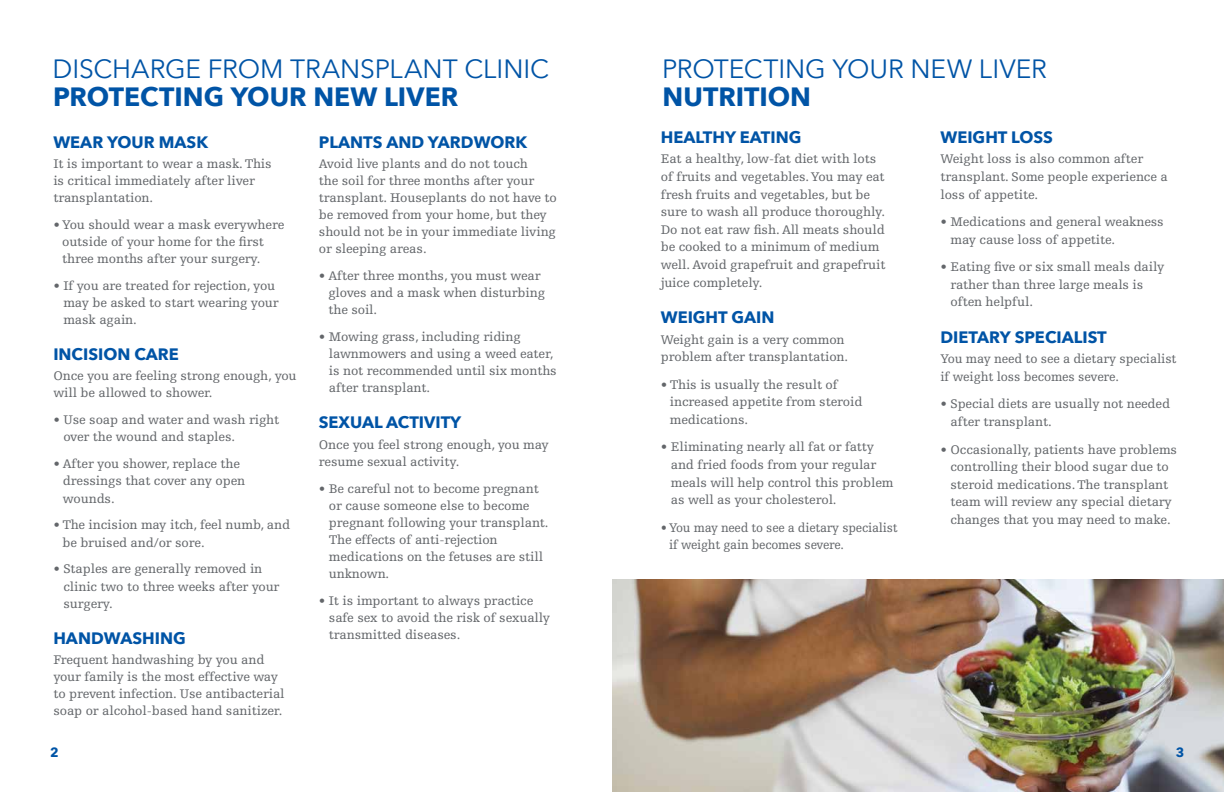
<style>
.page{position:relative;width:1224px;height:792px;background:#fff}
.page>*{position:absolute;margin:0;border:0;box-sizing:border-box;transform-origin:0 0}
.t1{font:26.4px "Avenir Next";letter-spacing:-.005em;color:#0054a6}
.t2{font:700 26.4px "Avenir Next";color:#0054a6}
.t3{font:700 16.5px "Avenir Next";color:#0054a6}
.t4{font:13.2px/17.1px "Egyptienne FLT Std";letter-spacing:-.01em;color:#63666a}
.t5{font:13.2px/17.6px "Egyptienne FLT Std";letter-spacing:-.01em;color:#63666a;scale:.95 1}
.t6{font:700 13.2px "Avenir Next";color:#0054a6}
</style>
<div class="page">
<img style="left:612px;top:580px;width:612px;height:212px">
<h1 class="t1" style="left:53px;top:47px;width:498px">DISCHARGE FROM TRANSPLANT CLINIC</h1>
<h1 class="t2" style="left:53px;top:74px;width:407px">PROTECTING YOUR NEW LIVER</h1>
<p class="t3" style="left:53px;top:127px;width:156px">WEAR YOUR MASK</p>
<p class="t4" style="left:53px;top:155px;width:220px">It is important to wear a mask. This is critical immediately after liver transplantation.</p>
<p class="t4" style="left:62px;top:216px;width:224px;text-indent:-9px">• You should wear a mask everywhere outside of your home for the first three months after your surgery.</p>
<p class="t4" style="left:63px;top:277px;width:217px;text-indent:-10px">• If you are treated for rejection, you may be asked to start wearing your mask again.</p>
<p class="t3" style="left:53px;top:340px;width:127px">INCISION CARE</p>
<p class="t4" style="left:53px;top:368px;width:245px">Once you are feeling strong enough, you will be allowed to shower.</p>
<p class="t4" style="left:63px;top:412px;width:217px;text-indent:-10px">• Use soap and water and wash right over the wound and staples.</p>
<p class="t4" style="left:63px;top:456px;width:184px;text-indent:-10px">• After you shower, replace the dressings that cover any open wounds.</p>
<p class="t4" style="left:62px;top:517px;width:229px;text-indent:-9px">• The incision may itch, feel numb, and be bruised and/or sore.</p>
<p class="t4" style="left:63px;top:561px;width:218px;text-indent:-10px">• Staples are generally removed in clinic two to three weeks after your surgery.</p>
<p class="t3" style="left:53px;top:624px;width:134px">HANDWASHING</p>
<p class="t4" style="left:53px;top:651px;width:233px">Frequent handwashing by you and your family is the most effective way to prevent infection. Use antibacterial soap or alcohol-based hand sanitizer.</p>
<p class="t3" style="left:319px;top:127px;width:210px">PLANTS AND YARDWORK</p>
<p class="t4" style="left:319px;top:155px;width:240px">Avoid live plants and do not touch<br>the soil for three months after your transplant. Houseplants do not have to be removed from your home, but they should not be in your immediate living or sleeping areas.</p>
<p class="t4" style="left:328px;top:267px;width:218px;text-indent:-10px">• After three months, you must wear gloves and a mask when disturbing the soil.</p>
<p class="t4" style="left:329px;top:328px;width:230px;text-indent:-10px">• Mowing grass, including riding lawnmowers and using a weed eater, is not recommended until six months after transplant.</p>
<p class="t3" style="left:319px;top:408px;width:144px">SEXUAL ACTIVITY</p>
<p class="t4" style="left:319px;top:436px;width:232px">Once you feel strong enough, you may resume sexual activity.</p>
<p class="t4" style="left:329px;top:480px;width:221px;text-indent:-10px">• Be careful not to become pregnant or cause someone else to become pregnant following your transplant.<br>The effects of anti-rejection medications on the fetuses are still unknown.</p>
<p class="t4" style="left:329px;top:592px;width:223px;text-indent:-10px">• It is important to always practice safe sex to avoid the risk of sexually transmitted diseases.</p>
<h1 class="t1" style="left:662px;top:47px;width:386px">PROTECTING YOUR NEW LIVER</h1>
<h1 class="t2" style="left:663px;top:74px;width:150px">NUTRITION</h1>
<p class="t3" style="left:661px;top:123px;width:142px">HEALTHY EATING</p>
<p class="t4" style="left:661px;top:150px;width:226px;line-height:17.6px">Eat a healthy, low-fat diet with lots of fruits and vegetables. You may eat fresh fruits and vegetables, but be sure to wash all produce thoroughly.<br>Do not eat raw fish. All meats should be cooked to a minimum of medium well. Avoid grapefruit and grapefruit juice completely.</p>
<p class="t3" style="left:661px;top:303px;width:115px">WEIGHT GAIN</p>
<p class="t4" style="left:661px;top:331px;width:189px;line-height:17.6px">Weight gain is a very common problem after transplantation.</p>
<p class="t4" style="left:670px;top:376px;width:194px;line-height:17.6px;text-indent:-9px">• This is usually the result of increased appetite from steroid medications.</p>
<p class="t4" style="left:671px;top:438px;width:224px;line-height:17.6px;text-indent:-10px">• Eliminating nearly all fat or fatty and fried foods from your regular meals will help control this problem as well as your cholesterol.</p>
<p class="t5" style="left:669px;top:519px;width:242px;text-indent:-8px">• You may need to see a dietary specialist if weight gain becomes severe.</p>
<p class="t3" style="left:940px;top:123px;width:114px">WEIGHT LOSS</p>
<p class="t4" style="left:940px;top:150px;width:229px;line-height:17.6px">Weight loss is also common after transplant. Some people experience a loss of appetite.</p>
<p class="t4" style="left:950px;top:213px;width:215px;line-height:17.6px;text-indent:-10px">• Medications and general weakness may cause loss of appetite.</p>
<p class="t4" style="left:950px;top:258px;width:216px;line-height:17.6px;text-indent:-10px">• Eating five or six small meals daily rather than three large meals is often helpful.</p>
<p class="t3" style="left:940px;top:323px;width:168px">DIETARY SPECIALIST</p>
<p class="t4" style="left:940px;top:350px;width:238px;line-height:17.6px">You may need to see a dietary specialist if weight loss becomes severe.</p>
<p class="t4" style="left:950px;top:396px;width:221px;line-height:17.6px;text-indent:-10px">• Special diets are usually not needed after transplant.</p>
<p class="t4" style="left:940px;top:441px;width:238px;line-height:17.6px;text-align:center">• Occasionally, patients have problems controlling their blood sugar due to steroid medications. The transplant team will review any special dietary changes that you may need to make.</p>
<p class="t6" style="left:50px;top:741px;width:10px">2</p>
<p class="t6" style="left:1176px;top:741px;width:10px">3</p>
</div>
